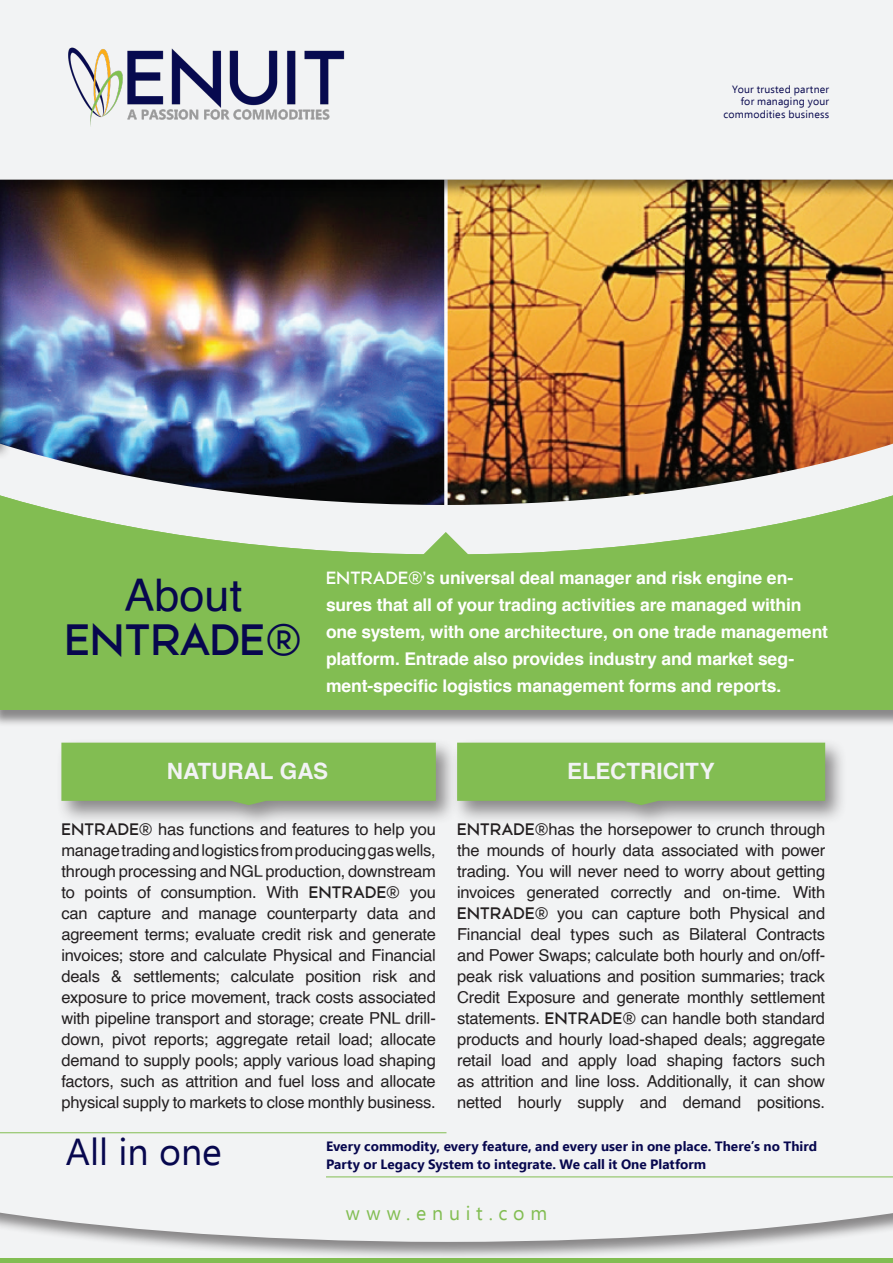
<style>
.page{position:relative;width:893px;height:1263px;background:#f2f3f4}
.page>*{position:absolute;margin:0;border:0;box-sizing:border-box;transform-origin:0 0}
.DIV-1-About{font:45px "Helvetica";color:#07074e}
.DIV-1-About-2{font:600 43.5px "Mayeka";color:#07074e}
.F1-Title-C2{font:37.5px "Ebrima";color:#07074e}
.Box1-Title{font:700 22.5px "Helvetica";color:#f2f3f4}
.F1-Website-C2{font:19.5px "Ebrima";letter-spacing:.295em;color:#82bd52}
.DIV-1-BT{font:700 17.55px/27px "Helvetica";letter-spacing:-.01em;color:#fff}
.t1{font:16.5px/21px "Helvetica";letter-spacing:-.01em;color:#231f20;text-align:justify}
.t2{font:700 13.5px/18px "Ebrima";letter-spacing:.005em;color:#07074e}
.Header-BT{font:10.5px "Ebrima";letter-spacing:.02em;color:#07074e}
.s1{font-family:"Mayeka";font-weight:600}
</style>
<div class="page">
<div style="left:0;top:972px;width:893px;height:291px;background:#231f20;opacity:.5"></div>
<hr style="left:0;top:1259px;width:893px;height:4px;background:#82bd52">
<div style="left:0;top:504px;width:893px;height:223px;background:#231f20;opacity:.5"></div>
<div style="left:0;top:504px;width:893px;height:206px;background:#82bd52"></div>
<div style="left:0;top:0;width:893px;height:555px;background:#231f20;opacity:.5"></div>
<svg style="left:387px;top:532px;width:118px;height:23px"></svg>
<div style="left:0;top:0;width:893px;height:165px;background:#f2f3f4"></div>
<div style="left:0;top:960px;width:893px;height:151px;background:#f2f3f4"></div>
<div style="left:55px;top:738px;width:403px;height:90px;background:#231f20;opacity:.5"></div>
<svg style="left:61px;top:743px;width:375px;height:62px;background:#83ba57"></svg>
<div style="left:451px;top:738px;width:396px;height:90px;background:#231f20;opacity:.5"></div>
<div style="left:457px;top:743px;width:368px;height:62px;background:#82bd52"></div>
<hr style="left:0;top:1132px;width:446px;height:1px;background:#82bd52">
<hr style="left:326px;top:1176px;width:567px;height:1px;background:#82bd52">
<img style="left:68px;top:47px;width:277px;height:79px">
<p class="Header-BT" style="left:732px;top:81px;width:98px">Your trusted partner</p>
<p class="Header-BT" style="left:741px;top:94px;width:90px">for managing your</p>
<p class="Header-BT" style="left:724px;top:107px;width:107px">commodities business</p>
<p class="DIV-1-About" style="left:125px;top:560px;width:119px">About</p>
<p class="DIV-1-About-2" style="left:65px;top:615px;width:238px">ENTRADE®</p>
<p class="DIV-1-BT" style="left:326px;top:564px;width:503px"><span class="s1">ENTRADE®’s</span> universal deal manager and risk engine en&shy;sures that all of your trading activities are managed within one system, with one architecture, on one trade management platform. Entrade also provides industry and market seg&shy;ment-specific logistics management forms and reports.</p>
<p class="Box1-Title" style="left:167px;top:753px;width:163px">NATURAL GAS</p>
<p class="Box1-Title" style="left:567px;top:753px;width:149px">ELECTRICITY</p>
<p class="t1" style="left:61px;top:819px;width:376px"><span class="s1">ENTRADE®</span> has functions and features to help you manage trading and logistics from producing gas wells, through processing and NGL production, downstream to points of consumption. With <span class="s1">ENTRADE®</span> you can capture and manage counterparty data and agreement terms; evaluate credit risk and generate invoices; store and calculate Physical and Financial deals &amp; settlements; calculate position risk and exposure to price movement, track costs associated with pipeline transport and storage; create PNL drill&shy;down, pivot reports; aggregate retail load; allocate demand to supply pools; apply various load shaping factors, such as attrition and fuel loss and allocate physical supply to markets to close monthly business.</p>
<p class="t1" style="left:457px;top:819px;width:370px"><span class="s1">ENTRADE®</span>has the horsepower to crunch through the mounds of hourly data associated with power trading. You will never need to worry about getting invoices generated correctly and on-time. With <span class="s1">ENTRADE®</span> you can capture both Physical and Financial deal types such as Bilateral Contracts and Power Swaps; calculate both hourly and on/off&shy;peak risk valuations and position summaries; track Credit Exposure and generate monthly settlement statements. <span class="s1">ENTRADE®</span> can handle both standard products and hourly load-shaped deals; aggregate retail load and apply load shaping factors such as attrition and line loss. Additionally, it can show netted hourly supply and demand positions.</p>
<p class="F1-Title-C2" style="left:66px;top:1124px;width:158px">All in one</p>
<p class="t2" style="left:326px;top:1136px;width:493px">Every commodity, every feature, and every user in one place. There’s no Third<br>Party or Legacy System to integrate. We call it One Platform</p>
<p class="F1-Website-C2" style="left:346px;top:1198px;width:203px">www.enuit.com</p>
</div>
